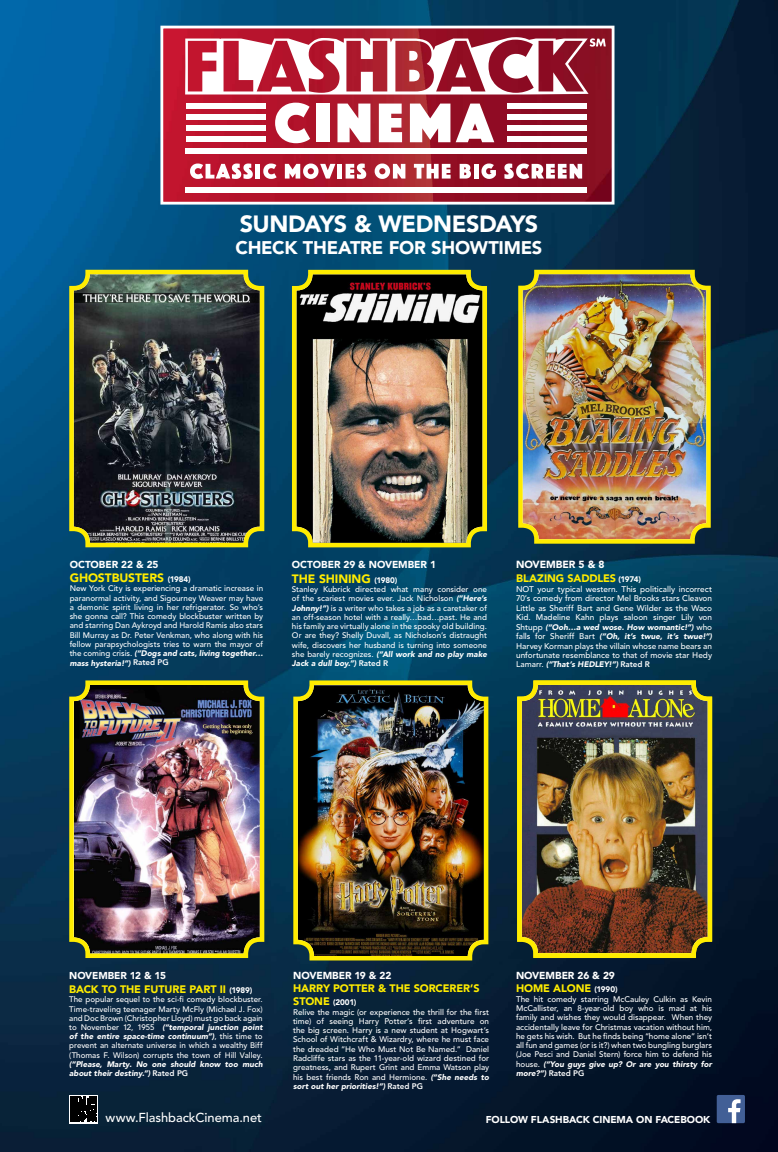
<style>
.page{position:relative;width:778px;height:1152px;background:#fff}
.page>*{position:absolute;margin:0;border:0;box-sizing:border-box;transform-origin:0 0}
.t1{font:900 23.32px "Avenir LT Std";letter-spacing:-.02em;color:#fff}
.t2{font:900 18.2px "Avenir LT Std";letter-spacing:-.015em;color:#fff}
.t3{font:500 12.92px "Avenir LT Std";color:#fff}
.t4{font:900 12.08px "Avenir LT Std";letter-spacing:-.01em;color:#ffec00}
.t5{font:900 10.8px "Avenir LT Std";letter-spacing:-.01em;color:#ffec00}
.t6{font:900 10.28px "Avenir LT Std";letter-spacing:-.01em;color:#fff}
.t7{font:900 10.12px "Avenir LT Std";letter-spacing:-.01em;color:#fff}
.t8{font:900 10.08px "Avenir LT Std";letter-spacing:-.005em;color:#fff}
.t9{font:900 10px "Avenir LT Std";letter-spacing:-.01em;color:#fff}
.t10{font:900 9.92px "Avenir LT Std";letter-spacing:-.01em;color:#fff}
.t11{font:500 8.24px/9.5px "Avenir LT Std";color:#fff;text-align:justify}
.t12{font:500 8.08px/9.3px "Avenir LT Std";color:#fff}
.t13{font:500 8.04px/9.3px "Avenir LT Std";color:#fff;text-align:justify}
.t14{font:italic 900 8.04px/9.2px "Avenir LT Std";letter-spacing:.005em;color:#fff}
.t15{font:500 8px/9.2px "Avenir LT Std";color:#fff;text-align:justify}
.s1{font-size:8.04px;color:#fff}
.s2{font-weight:900;font-style:italic}
.s3{font-weight:800}
.s4{font-weight:500;font-style:normal;font-size:8.24px}
.s5{font-weight:800;font-style:normal}
.s6{font-size:8.08px;color:#fff}
.s7{font-weight:500;font-style:normal;font-size:8px}
.s8{font-weight:900;font-size:10.8px;color:#ffec00}
.s9{font-weight:900}
.s10{font-weight:900;font-style:italic;font-size:8.04px}
.s11{font-weight:500;font-style:normal;font-size:8.08px}
</style>
<div class="page">
<img style="left:0;top:0;width:778px;height:1152px">
<div style="left:716px;top:1095px;width:29px;height:28px;background:#425f96;border-radius:2px"></div>
<svg style="left:728px;top:1099px;width:12px;height:24px"></svg>
<img style="left:516px;top:268px;width:197px;height:278px">
<img style="left:67px;top:678px;width:199px;height:282px">
<img style="left:291px;top:678px;width:199px;height:285px">
<img style="left:515px;top:678px;width:199px;height:282px">
<div style="left:69px;top:1095px;width:29px;height:28px;background:#000"></div>
<svg style="left:78px;top:1096px;width:17px;height:26px"></svg>
<img style="left:164px;top:30px;width:446px;height:171px">
<div style="left:160px;top:26px;width:454px;height:179px;border:3px solid #fff"></div>
<svg style="left:275px;top:103px;width:35px;height:40px"></svg>
<div style="left:316px;top:104px;width:13px;height:38px;background:#fff"></div>
<svg style="left:337px;top:104px;width:33px;height:38px"></svg>
<svg style="left:379px;top:104px;width:23px;height:38px"></svg>
<svg style="left:410px;top:104px;width:84px;height:38px"></svg>
<div style="left:507px;top:104px;width:80px;height:5px;background:#fff"></div>
<div style="left:507px;top:114px;width:80px;height:6px;background:#fff"></div>
<div style="left:507px;top:125px;width:80px;height:6px;background:#fff"></div>
<div style="left:507px;top:136px;width:80px;height:6px;background:#fff"></div>
<div style="left:186px;top:104px;width:79px;height:5px;background:#fff"></div>
<div style="left:186px;top:114px;width:79px;height:6px;background:#fff"></div>
<div style="left:186px;top:125px;width:79px;height:6px;background:#fff"></div>
<div style="left:186px;top:136px;width:79px;height:6px;background:#fff"></div>
<div style="left:186px;top:148px;width:401px;height:6px;background:#fff"></div>
<div style="left:186px;top:187px;width:401px;height:6px;background:#fff"></div>
<svg style="left:190px;top:164px;width:63px;height:15px"></svg>
<div style="left:255px;top:164px;width:5px;height:15px;background:#fff"></div>
<svg style="left:263px;top:164px;width:13px;height:15px"></svg>
<svg style="left:285px;top:164px;width:50px;height:15px"></svg>
<div style="left:337px;top:164px;width:5px;height:15px;background:#fff"></div>
<svg style="left:345px;top:164px;width:21px;height:15px"></svg>
<svg style="left:374px;top:164px;width:31px;height:15px"></svg>
<svg style="left:414px;top:164px;width:36px;height:15px"></svg>
<svg style="left:459px;top:164px;width:12px;height:15px"></svg>
<div style="left:473px;top:164px;width:5px;height:15px;background:#fff"></div>
<svg style="left:481px;top:164px;width:15px;height:15px"></svg>
<svg style="left:504px;top:164px;width:78px;height:15px"></svg>
<svg style="left:185px;top:37px;width:420px;height:58px"></svg>
<img style="left:290px;top:268px;width:199px;height:282px">
<img style="left:67px;top:268px;width:199px;height:282px">
<img style="left:74px;top:294px;width:184px;height:8px">
<h1 class="t1" style="left:240px;top:210px;width:300px">SUNDAYS &amp; WEDNESDAYS</h1>
<h2 class="t2" style="left:235px;top:237px;width:308px">CHECK THEATRE FOR SHOWTIMES</h2>
<p class="t8" style="left:70px;top:558px;width:90px">OCTOBER 22 &amp; 25</p>
<h3 class="t4" style="left:70px;top:571px;width:122px">GHOSTBUSTERS <span class="s1">(1984)</span></h3>
<p class="t13" style="left:70px;top:584px;width:195px">New York City is experiencing a dramatic increase in paranormal activity, and Sigourney Weaver may have a demonic spirit living in her refrigerator. So who’s she gonna call? This comedy blockbuster written by and starring Dan Aykroyd and Harold Ramis also stars Bill Murray as Dr. Peter Venkman, who along with his fellow parapsychologists tries to warn the mayor of the coming crisis. <span class="s2">(“Dogs and cats, living together… mass hysteria!”)</span> <span class="s3">Rated PG</span></p>
<p class="t8" style="left:292px;top:559px;width:145px">OCTOBER 29 &amp; NOVEMBER 1</p>
<h3 class="t4" style="left:292px;top:571px;width:107px">THE SHINING <span class="s1">(1980)</span></h3>
<p class="t13" style="left:292px;top:585px;width:196px">Stanley Kubrick directed what many consider one of the scariest movies ever. Jack Nicholson <span class="s2">(“Here’s Johnny!”)</span> is a writer who takes a job as a caretaker of an off-season hotel with a really…bad…past. He and his family are virtually alone in the spooky old building.<br>Or are they? Shelly Duvall, as Nicholson’s distraught wife, discovers her husband is turning into someone she barely recognizes. <span class="s2">(“All work and no play make Jack a dull boy.”)</span> <span class="s3">Rated R</span></p>
<p class="t6" style="left:516px;top:558px;width:90px">NOVEMBER 5 &amp; 8</p>
<h3 class="t5" style="left:516px;top:572px;width:126px">BLAZING SADDLES <span class="s1">(1974)</span></h3>
<p class="t11" style="left:516px;top:584px;width:197px">NOT your typical western. This politically incorrect 70’s comedy from director Mel Brooks stars Cleavon Little as Sheriff Bart and Gene Wilder as the Waco Kid. Madeline Kahn plays saloon singer Lily von</p>
<p class="t14" style="left:516px;top:622px;width:197px;line-height:9.5px"><span class="s4">Shtupp</span> (“Ooh…a wed wose. How womantic!”) <span class="s4">who falls for Sheriff Bart</span> (“Oh, it’s twue, it’s twue!”)</p>
<p class="t11" style="left:516px;top:641px;width:197px">Harvey Korman plays the villain whose name bears an unfortunate resemblance to that of movie star Hedy</p>
<p class="t14" style="left:516px;top:660px;width:135px"><span class="s4">Lamarr.</span> (“That’s HEDLEY!”) <span class="s5">Rated R</span></p>
<p class="t9" style="left:69px;top:969px;width:98px">NOVEMBER 12 &amp; 15</p>
<h3 class="t5" style="left:69px;top:983px;width:184px">BACK TO THE FUTURE PART II <span class="s6">(1989)</span></h3>
<p class="t15" style="left:69px;top:995px;width:195px">The popular sequel to the sci-fi comedy blockbuster.<br>Time-traveling teenager Marty McFly (Michael J. Fox) and Doc Brown (Christopher Lloyd) must go back again</p>
<p class="t14" style="left:69px;top:1023px;width:195px"><span class="s7">to November 12, 1955</span> (“temporal junction point of the entire space-time continuum”)<span class="s7">, this time to</span></p>
<p class="t15" style="left:69px;top:1041px;width:195px">prevent an alternate universe in which a wealthy Biff (Thomas F. Wilson) corrupts the town of Hill Valley.</p>
<p class="t14" style="left:69px;top:1060px;width:195px">(“Please, Marty. No one should know too much about their destiny.”) <span class="s5">Rated PG</span></p>
<p class="t7" style="left:293px;top:970px;width:100px">NOVEMBER 19 &amp; 22</p>
<h3 class="t5" style="left:293px;top:982px;width:188px">HARRY POTTER &amp; THE SORCERER’S</h3>
<p class="t12" style="left:293px;top:998px;width:197px"><span class="s8">STONE</span> <span class="s9">(2001)<br></span>Relive the magic (or experience the thrill for the first time) of seeing Harry Potter’s first adventure on the big screen. Harry is a new student at Hogwart’s School of Witchcraft &amp; Wizardry, where he must face the dreaded “He Who Must Not Be Named.” Daniel Radcliffe stars as the 11-year-old wizard destined for greatness, and Rupert Grint and Emma Watson play his best friends Ron and Hermione. <span class="s10">(“She needs to</span></p>
<p class="t14" style="left:293px;top:1082px;width:131px">sort out her priorities!”) <span class="s5">Rated PG</span></p>
<p class="t7" style="left:516px;top:970px;width:100px">NOVEMBER 26 &amp; 29</p>
<h3 class="t5" style="left:516px;top:982px;width:103px">HOME ALONE <span class="s6">(1990)</span></h3>
<p class="t12" style="left:516px;top:994px;width:197px;text-align:justify">The hit comedy starring McCauley Culkin as Kevin McCallister, an 8-year-old boy who is mad at his family and wishes they would disappear. When they accidentally leave for Christmas vacation without him, he gets his wish. But he finds being “home alone” isn’t all fun and games (or is it?) when two bungling burglars (Joe Pesci and Daniel Stern) force him to defend his</p>
<p class="t14" style="left:516px;top:1059px;width:197px"><span class="s11">house.</span> (“You guys give up? Or are you thirsty for more?”) <span class="s5">Rated PG</span></p>
<h3 class="t3" style="left:106px;top:1110px;width:158px">www.FlashbackCinema.net</h3>
<p class="t10" style="left:486px;top:1113px;width:226px">FOLLOW FLASHBACK CINEMA ON FACEBOOK</p>
</div>
